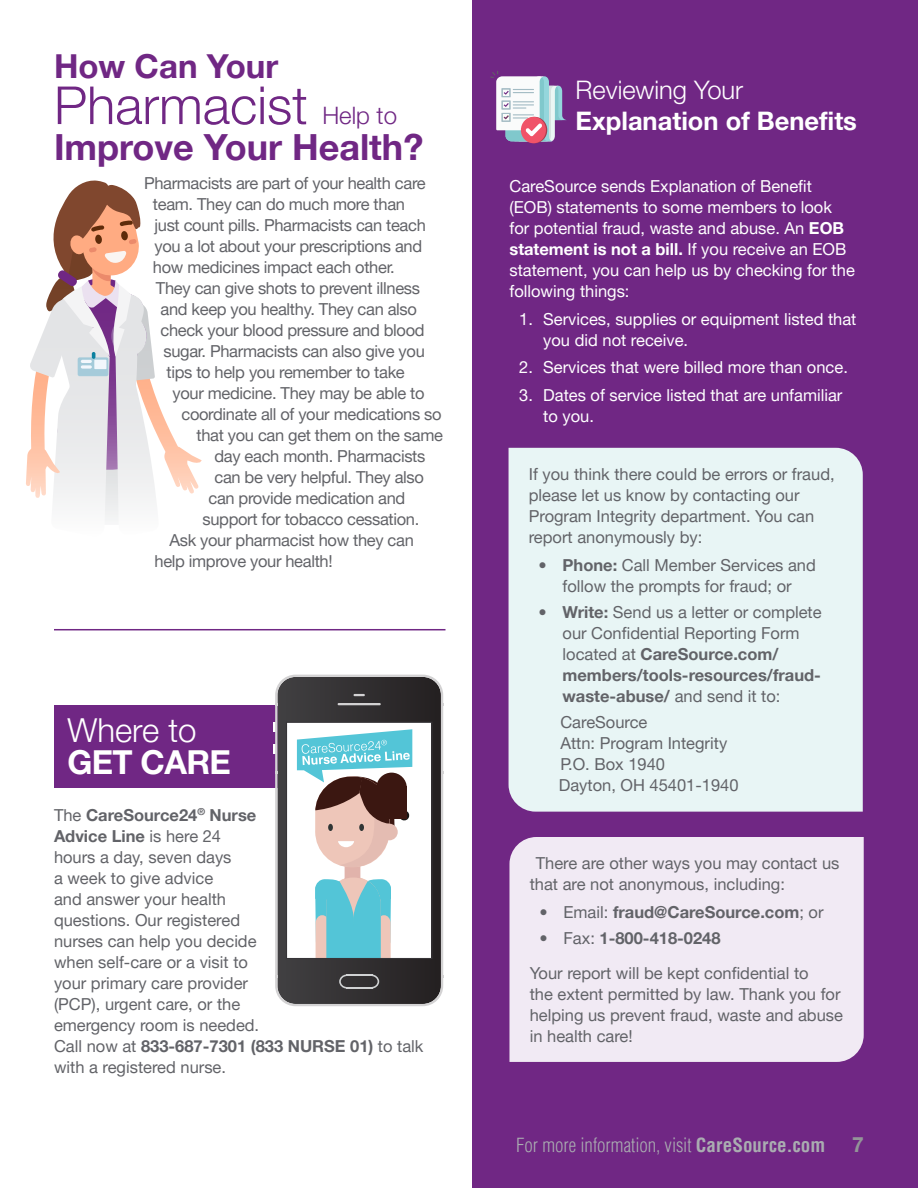
<style>
.page{position:relative;width:918px;height:1188px;background:#fff}
.page>*{position:absolute;margin:0;border:0;box-sizing:border-box;transform-origin:0 0}
.t1{font:300 52.5px "Helvetica Neue LT Pro";color:#702784}
.t2{font:700 36px "Helvetica Neue LT Pro";color:#702784}
.t3{font:300 33px/31.5px "Helvetica Neue LT Pro";color:#fff}
.t4{font:700 33px "Helvetica Neue LT Pro";color:#702784}
.t5{font:700 25.5px/30.6px "Helvetica Neue LT Pro";color:#fff}
.t6{font:700 21px "Helvetica Neue LT Pro";color:#939598}
.t7{font:300 condensed 19.05px "Helvetica LT Pro";letter-spacing:-.005em;color:#aaadb1}
.t8{font:16.5px/21px "Helvetica Neue LT Pro";color:#626368}
.t9{font:16.5px "Helvetica Neue LT Pro";letter-spacing:-.02em;color:#626368}
.t10{font:16.5px/21px "Helvetica Neue LT Pro";color:#fff}
.t11{font:700 16.5px "Helvetica Neue LT Pro";color:#626368}
.s1{font-size:24px}
.s2{font-weight:700}
.s3{font-weight:300}
.s4{font-weight:400}
</style>
<div class="page">
<div style="left:472px;top:0;width:446px;height:1188px;background:#702784"></div>
<div style="left:522px;top:117px;width:25px;height:26px;background:#cc485e;border-radius:50%"></div>
<div style="left:521px;top:117px;width:25px;height:26px;background:#f05368;border-radius:50%"></div>
<svg style="left:490px;top:71px;width:76px;height:71px"></svg>
<div style="left:509px;top:448px;width:354px;height:364px;background:#e8f5f5"></div>
<div style="left:509px;top:837px;width:355px;height:225px;background:#f1eaf4"></div>
<div style="left:54px;top:705px;width:301px;height:82px;background:#702784"></div>
<svg style="left:273px;top:722px;width:2px;height:9px"></svg>
<svg style="left:273px;top:745px;width:2px;height:9px"></svg>
<svg style="left:275px;top:675px;width:168px;height:331px;background:#474546"></svg>
<hr style="left:338px;top:703px;width:43px;height:2px;background:#d3d2d3">
<svg style="left:354px;top:694px;width:11px;height:2px"></svg>
<svg style="left:339px;top:975px;width:40px;height:13px"></svg>
<svg style="left:286px;top:722px;width:146px;height:237px"></svg>
<hr style="left:54px;top:629px;width:392px;height:1px;background:#702784">
<svg style="left:26px;top:180px;width:176px;height:341px"></svg>
<h2 class="t4" style="left:54px;top:45px;width:226px">How Can Your</h2>
<h2 class="t1" style="left:54px;top:73px;width:345px">Pharmacist <span class="s1">Help to</span></h2>
<h2 class="t2" style="left:54px;top:125px;width:371px">Improve Your Health?</h2>
<p class="t9" style="left:144px;top:173px;width:283px">Pharmacists are part of your health care</p>
<p class="t9" style="left:153px;top:194px;width:254px">team. They can do much more than</p>
<p class="t9" style="left:154px;top:215px;width:273px">just count pills. Pharmacists can teach</p>
<p class="t9" style="left:154px;top:236px;width:269px">you a lot about your prescriptions and</p>
<p class="t9" style="left:153px;top:257px;width:243px">how medicines impact each other.</p>
<p class="t9" style="left:156px;top:278px;width:266px">They can give shots to prevent illness</p>
<p class="t9" style="left:160px;top:299px;width:258px">and keep you healthy. They can also</p>
<p class="t9" style="left:160px;top:320px;width:266px">check your blood pressure and blood</p>
<p class="t9" style="left:164px;top:341px;width:263px">sugar. Pharmacists can also give you</p>
<p class="t9" style="left:167px;top:362px;width:240px">tips to help you remember to take</p>
<p class="t9" style="left:173px;top:383px;width:253px">your medicine. They may be able to</p>
<p class="t9" style="left:182px;top:404px;width:262px">coordinate all of your medications so</p>
<p class="t9" style="left:197px;top:425px;width:248px">that you can get them on the same</p>
<p class="t9" style="left:215px;top:446px;width:212px">day each month. Pharmacists</p>
<p class="t9" style="left:215px;top:467px;width:211px">can be very helpful. They also</p>
<p class="t9" style="left:208px;top:488px;width:198px">can provide medication and</p>
<p class="t9" style="left:202px;top:509px;width:218px">support for tobacco cessation.</p>
<p class="t9" style="left:169px;top:530px;width:246px">Ask your pharmacist how they can</p>
<p class="t9" style="left:154px;top:551px;width:180px">help improve your health!</p>
<h2 class="t3" style="left:68px;top:714px;width:165px">Where to<br><span class="s2">GET CARE</span></h2>
<p class="t8" style="left:54px;top:804px;width:371px">The <span class="s2">CareSource24</span><sup>®</sup> <span class="s2">Nurse<br>Advice Line</span> is here 24<br>hours a day, seven days<br>a week to give advice<br>and answer your health<br>questions. Our registered<br>nurses can help you decide<br>when self-care or a visit to<br>your primary care provider<br>(PCP), urgent care, or the<br>emergency room is needed.<br>Call now at <span class="s2">833-687-7301 (833 NURSE 01)</span> to talk with a registered nurse.</p>
<h2 class="t5" style="left:576px;top:74px;width:283px"><span class="s3">Reviewing Your<br></span>Explanation of Benefits</h2>
<p class="t10" style="left:509px;top:175px;width:347px">CareSource sends Explanation of Benefit (EOB) statements to some members to look for potential fraud, waste and abuse. An <span class="s2">EOB statement is not a bill.</span> If you receive an EOB statement, you can help us by checking for the following things:</p>
<p class="t10" style="left:543px;top:308px;width:315px;text-indent:-24px">1. Services, supplies or equipment listed that you did not receive.</p>
<p class="t10" style="left:519px;top:357px;width:330px">2. Services that were billed more than once.</p>
<p class="t10" style="left:543px;top:384px;width:301px;text-indent:-24px">3. Dates of service listed that are unfamiliar to you.</p>
<p class="t8" style="left:529px;top:463px;width:307px">If you think there could be errors or fraud, please let us know by contacting our Program Integrity department. You can report anonymously by:</p>
<p class="t8" style="left:539px;top:554px;width:279px;text-align:center"><span class="s2">• Phone:</span> Call Member Services and follow the prompts for fraud; or</p>
<p class="t8" style="left:563px;top:601px;width:261px;text-indent:-24px"><span class="s2">• Write:</span> Send us a letter or complete our Confidential Reporting Form located at <span class="s2">CareSource.com/ members/tools-resources/fraud&shy;waste-abuse/</span> and send it to:</p>
<p class="t8" style="left:559px;top:712px;width:181px">CareSource<br>Attn: Program Integrity<br>P.O. Box 1940<br>Dayton, OH 45401-1940</p>
<p class="t8" style="left:530px;top:852px;width:311px;text-indent:6px">There are other ways you may contact us that are not anonymous, including:</p>
<p class="t11" style="left:539px;top:902px;width:286px"><span class="s4">• Email:</span> fraud@CareSource.com<span class="s4">; or</span></p>
<p class="t11" style="left:539px;top:928px;width:183px"><span class="s4">• Fax:</span> 1-800-418-0248</p>
<p class="t8" style="left:530px;top:962px;width:315px">Your report will be kept confidential to<br>the extent permitted by law. Thank you for helping us prevent fraud, waste and abuse in health care!</p>
<p class="t7" style="left:516px;top:1133px;width:310px">For more information, visit <span class="s2">CareSource.com</span></p>
<p class="t6" style="left:852px;top:1132px;width:13px">7</p>
</div>
